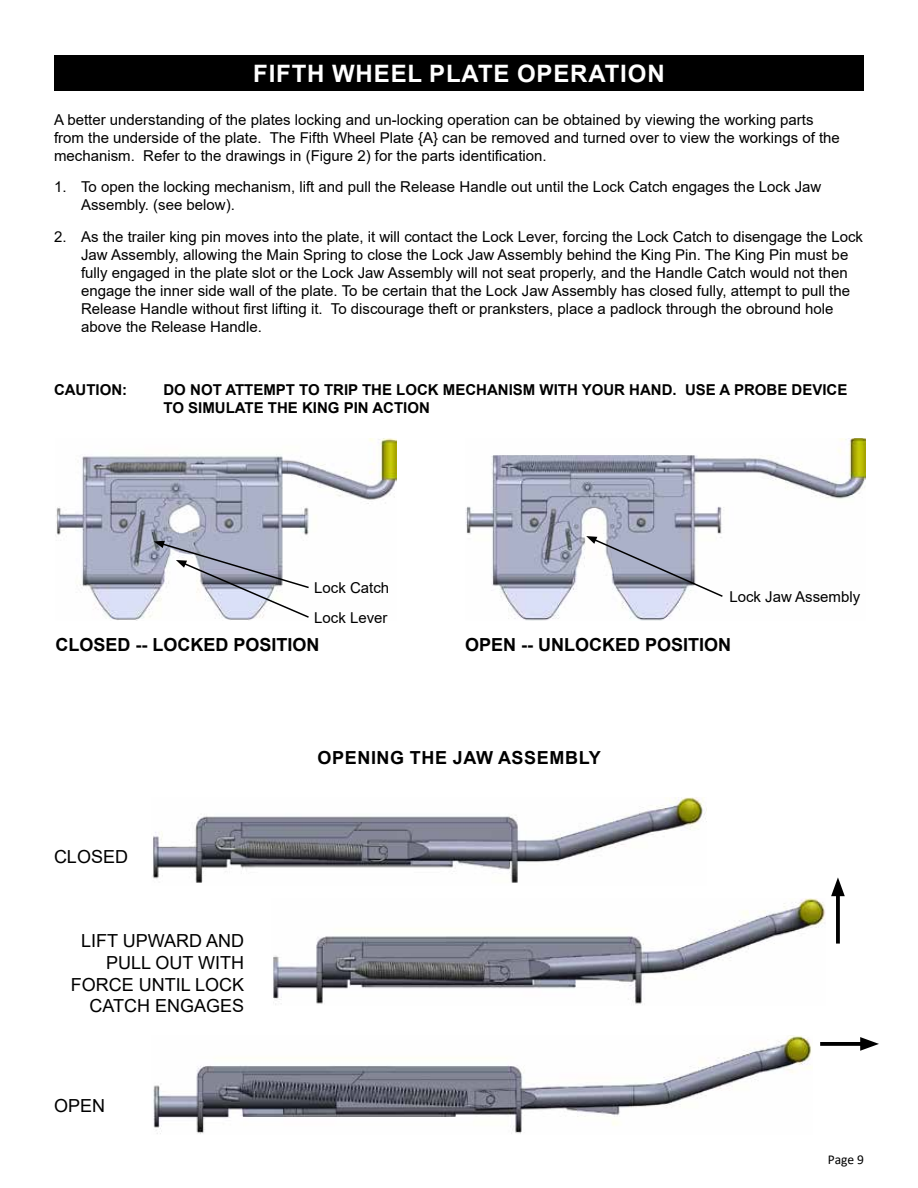
<style>
.page{position:relative;width:918px;height:1188px;background:#fff}
.page>*{position:absolute;margin:0;border:0;box-sizing:border-box;transform-origin:0 0}
.t1{font:700 24px "Arial";letter-spacing:.035em;color:#fff}
.t2{font:18px/21.6px "Arial";color:#000;text-align:right}
.t3{font:700 18px "Arial";color:#000}
.t4{font:700 18px "Arial";letter-spacing:.035em;color:#000}
.t5{font:15px/18px "Arial";color:#000}
.t6{font:700 15px/18px "Arial";color:#000}
.t7{font:13.5px "Calibri";color:#000}
</style>
<div class="page">
<img style="left:465px;top:438px;width:401px;height:182px">
<img style="left:56px;top:438px;width:341px;height:182px">
<div style="left:54px;top:55px;width:810px;height:36px;background:#000"></div>
<svg style="left:154px;top:541px;width:156px;height:78px"></svg>
<svg style="left:586px;top:536px;width:138px;height:62px"></svg>
<img style="left:152px;top:797px;width:554px;height:86px">
<img style="left:273px;top:898px;width:552px;height:107px">
<svg style="left:836px;top:896px;width:4px;height:48px"></svg>
<svg style="left:831px;top:877px;width:14px;height:19px"></svg>
<svg style="left:820px;top:1042px;width:40px;height:4px"></svg>
<svg style="left:860px;top:1037px;width:19px;height:14px"></svg>
<img style="left:153px;top:1035px;width:659px;height:99px">
<h1 class="t1" style="left:253px;top:56px;width:413px">FIFTH WHEEL PLATE OPERATION</h1>
<p class="t5" style="left:54px;top:110px;width:787px">A better understanding of the plates locking and un-locking operation can be obtained by viewing the working parts from the underside of the plate. The Fifth Wheel Plate {A} can be removed and turned over to view the workings of the mechanism. Refer to the drawings in (Figure 2) for the parts identification.</p>
<p class="t5" style="left:81px;top:178px;width:742px;text-indent:-27px">1. To open the locking mechanism, lift and pull the Release Handle out until the Lock Catch engages the Lock Jaw<br>Assembly. (see below).</p>
<p class="t5" style="left:81px;top:227px;width:784px;text-indent:-27px">2. As the trailer king pin moves into the plate, it will contact the Lock Lever, forcing the Lock Catch to disengage the Lock Jaw Assembly, allowing the Main Spring to close the Lock Jaw Assembly behind the King Pin. The King Pin must be fully engaged in the plate slot or the Lock Jaw Assembly will not seat properly, and the Handle Catch would not then engage the inner side wall of the plate. To be certain that the Lock Jaw Assembly has closed fully, attempt to pull the Release Handle without first lifting it. To discourage theft or pranksters, place a padlock through the obround hole above the Release Handle.</p>
<p class="t6" style="left:54px;top:381px;width:75px">CAUTION:</p>
<p class="t6" style="left:164px;top:381px;width:685px">DO NOT ATTEMPT TO TRIP THE LOCK MECHANISM WITH YOUR HAND. USE A PROBE DEVICE<br>TO SIMULATE THE KING PIN ACTION</p>
<p class="t5" style="left:314px;top:579px;width:77px">Lock Catch</p>
<p class="t5" style="left:314px;top:608px;width:75px">Lock Lever</p>
<p class="t5" style="left:729px;top:587px;width:132px">Lock Jaw Assembly</p>
<p class="t3" style="left:56px;top:632px;width:266px">CLOSED -- LOCKED POSITION</p>
<p class="t3" style="left:465px;top:632px;width:268px">OPEN -- UNLOCKED POSITION</p>
<p class="t2" style="left:54px;top:846px;width:76px">CLOSED</p>
<p class="t2" style="left:71px;top:930px;width:175px">LIFT UPWARD AND<br>PULL OUT WITH<br>FORCE UNTIL LOCK<br>CATCH ENGAGES</p>
<p class="t2" style="left:54px;top:1095px;width:53px">OPEN</p>
<p class="t4" style="left:317px;top:745px;width:285px">OPENING THE JAW ASSEMBLY</p>
<p class="t7" style="left:828px;top:1150px;width:38px">Page 9</p>
</div>
